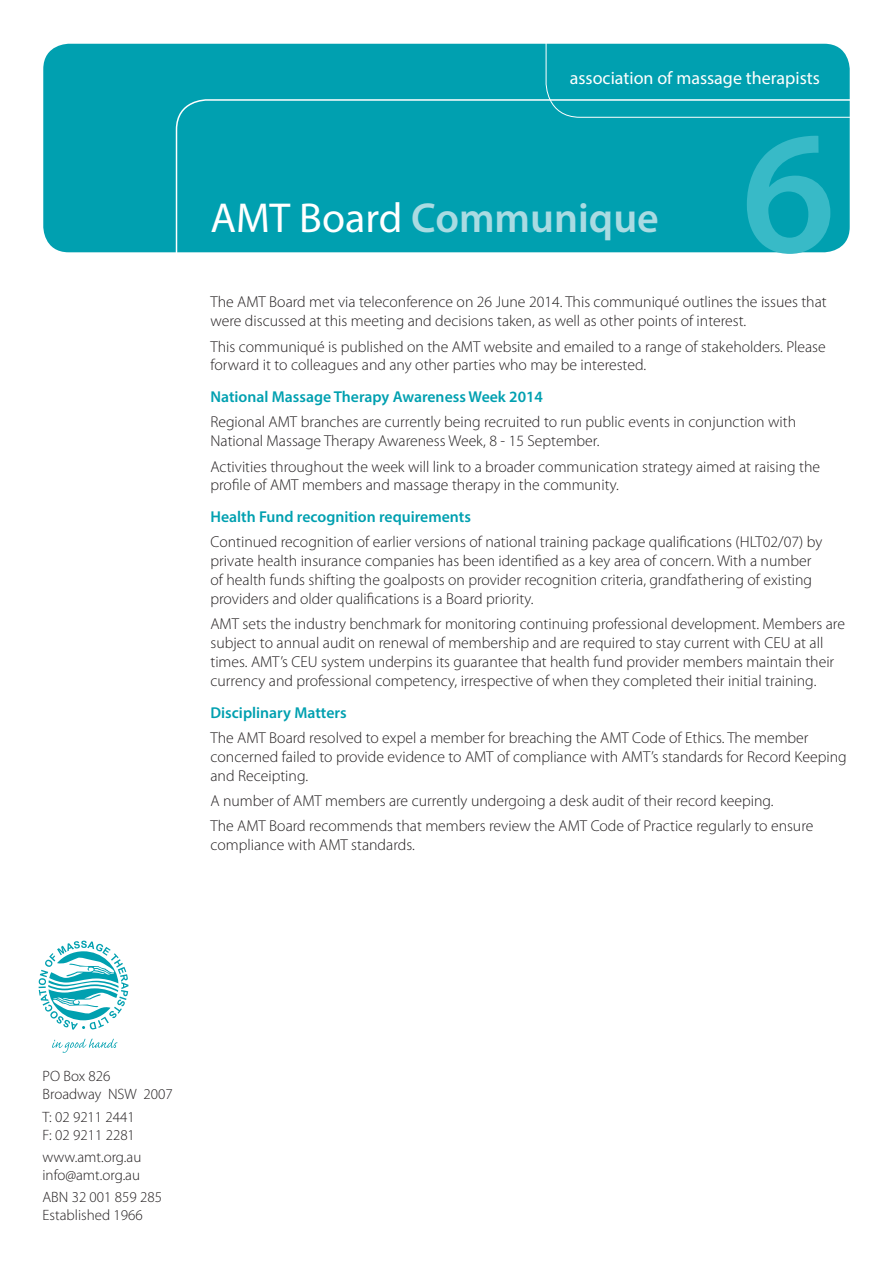
<style>
.page{position:relative;width:893px;height:1263px;background:#fff}
.page>*{position:absolute;margin:0;border:0;box-sizing:border-box;transform-origin:0 0}
.t1{font:600 176.25px "Myriad Pro";color:#38bac7}
.t2{font:600 42px "Myriad Pro";color:#aadbe2}
.t3{font:18px "Myriad Pro";color:#fff}
.t4{font:300 15.75px/18.9px "Myriad Pro";color:#231f20}
.t5{font:600 15.75px "Myriad Pro";color:#00a0b0}
.t6{font:300 15px/18px "Myriad Pro";color:#231f20}
.s1{font-weight:400;color:#fff}
</style>
<div class="page">
<div style="left:43px;top:44px;width:807px;height:208px;background:#00a0b0;border-radius:26px"></div>
<svg style="left:52px;top:1038px;width:65px;height:15px"></svg>
<svg style="left:39px;top:941px;width:89px;height:89px"></svg>
<svg style="left:546px;top:43px;width:304px;height:75px"></svg>
<p class="t3" style="left:570px;top:67px;width:252px">association of massage therapists</p>
<h2 class="t2" style="left:210px;top:191px;width:450px"><span class="s1">AMT Board</span> Communique</h2>
<h1 class="t1" style="left:741px;top:81px;width:96px">6</h1>
<p class="t4" style="left:210px;top:292px;width:618px">The AMT Board met via teleconference on 26 June 2014. This communiqué outlines the issues that were discussed at this meeting and decisions taken, as well as other points of interest.</p>
<p class="t4" style="left:210px;top:337px;width:617px">This communiqué is published on the AMT website and emailed to a range of stakeholders. Please forward it to colleagues and any other parties who may be interested.</p>
<p class="t5" style="left:210px;top:387px;width:334px">National Massage Therapy Awareness Week 2014</p>
<p class="t4" style="left:210px;top:412px;width:587px">Regional AMT branches are currently being recruited to run public events in conjunction with<br>National Massage Therapy Awareness Week, 8 - 15 September.</p>
<p class="t4" style="left:210px;top:457px;width:611px">Activities throughout the week will link to a broader communication strategy aimed at raising the profile of AMT members and massage therapy in the community.</p>
<p class="t5" style="left:210px;top:507px;width:262px">Health Fund recognition requirements</p>
<p class="t4" style="left:210px;top:533px;width:613px">Continued recognition of earlier versions of national training package qualifications (HLT02/07) by private health insurance companies has been identified as a key area of concern. With a number of health funds shifting the goalposts on provider recognition criteria, grandfathering of existing providers and older qualifications is a Board priority.</p>
<p class="t4" style="left:210px;top:614px;width:636px">AMT sets the industry benchmark for monitoring continuing professional development. Members are subject to annual audit on renewal of membership and are required to stay current with CEU at all times. AMT’s CEU system underpins its guarantee that health fund provider members maintain their currency and professional competency, irrespective of when they completed their initial training.</p>
<p class="t5" style="left:210px;top:702px;width:138px">Disciplinary Matters</p>
<p class="t4" style="left:210px;top:728px;width:638px">The AMT Board resolved to expel a member for breaching the AMT Code of Ethics. The member concerned failed to provide evidence to AMT of compliance with AMT’s standards for Record Keeping and Receipting.</p>
<p class="t4" style="left:210px;top:788px;width:604px;line-height:25.3px">A number of AMT members are currently undergoing a desk audit of their record keeping.<br>The AMT Board recommends that members review the AMT Code of Practice regularly to ensure</p>
<p class="t4" style="left:210px;top:835px;width:206px">compliance with AMT standards.</p>
<p class="t6" style="left:43px;top:1067px;width:132px">PO Box 826<br>Broadway NSW 2007</p>
<p class="t6" style="left:43px;top:1107px;width:94px">T: 02 9211 2441<br>F: 02 9211 2281</p>
<p class="t6" style="left:43px;top:1148px;width:100px">www.amt.org.au info@amt.org.au</p>
<p class="t6" style="left:43px;top:1188px;width:121px">ABN 32 001 859 285<br>Established 1966</p>
</div>
